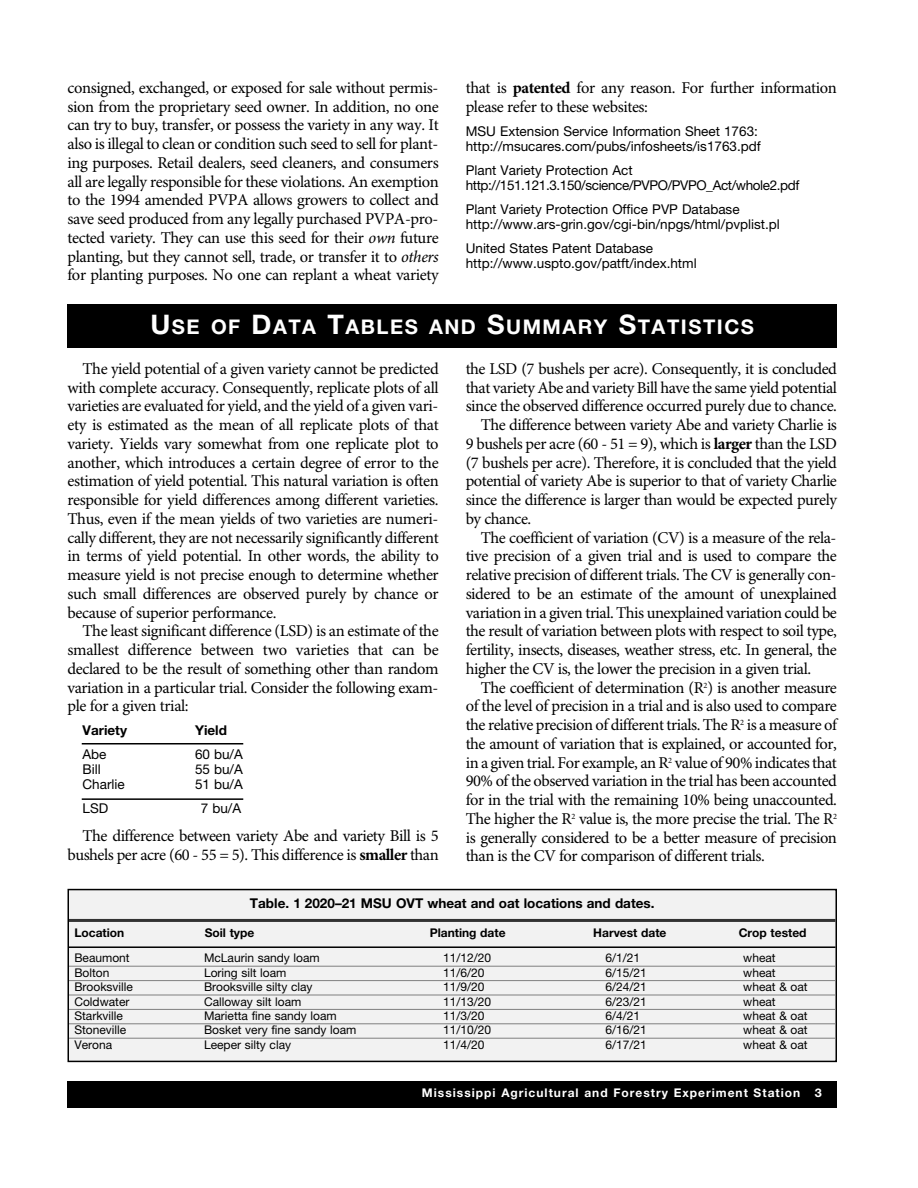
<style>
.page{position:relative;width:918px;height:1188px;background:#fff}
.page>*{position:absolute;margin:0;border:0;box-sizing:border-box;transform-origin:0 0}
.t1{font:700 20.25px "Helvetica Neue LT Std";letter-spacing:.075em;color:#fff}
.t2{font:16.5px/18.8px "Minion Pro";letter-spacing:-.03em;color:#000;text-align:justify}
.t3{font:13.5px "Helvetica Neue LT Std";color:#000}
.t4{font:700 13.5px "Helvetica Neue LT Std";color:#000}
.t5{font:13.5px "Helvetica Neue LT Std";letter-spacing:-.03em;color:#000}
.t6{font:12px "Helvetica Neue LT Std";color:#000}
.t7{font:700 12px "Helvetica Neue LT Std";letter-spacing:.085em;color:#fff}
.t8{font:700 12px "Helvetica Neue LT Std";color:#000}
.s1{font-style:italic}
.s2{font-weight:700}
.s3{font-size:27px}
</style>
<div class="page">
<hr style="left:82px;top:743px;width:161px;height:2px;background:#000">
<hr style="left:82px;top:798px;width:161px;height:2px;background:#000">
<div style="left:68px;top:1081px;width:769px;height:27px;background:#000"></div>
<div style="left:68px;top:305px;width:769px;height:43px;background:#000"></div>
<div style="left:69px;top:890px;width:767px;height:171px;background:#f2f2f2"></div>
<div style="left:68px;top:889px;width:769px;height:173px;border:2px solid #000"></div>
<hr style="left:69px;top:919px;width:767px;height:3px;background:#333">
<hr style="left:69px;top:946px;width:767px;height:2px;background:#000">
<hr style="left:69px;top:966px;width:767px;height:1px;background:#808080">
<hr style="left:69px;top:980px;width:767px;height:1px;background:#808080">
<hr style="left:69px;top:995px;width:767px;height:1px;background:#808080">
<hr style="left:69px;top:1009px;width:767px;height:1px;background:#808080">
<hr style="left:69px;top:1023px;width:767px;height:1px;background:#808080">
<hr style="left:69px;top:1038px;width:767px;height:1px;background:#808080">
<p class="t2" style="left:68px;top:80px;width:373px">consigned, exchanged, or exposed for sale without permis&shy;sion from the proprietary seed owner. In addition, no one can try to buy, transfer, or possess the variety in any way. It also is illegal to clean or condition such seed to sell for plant&shy;ing purposes. Retail dealers, seed cleaners, and consumers all are legally responsible for these violations. An exemption to the 1994 amended PVPA allows growers to collect and save seed produced from any legally purchased PVPA-pro&shy;tected variety. They can use this seed for their <span class="s1">own</span> future planting, but they cannot sell, trade, or transfer it to <span class="s1">others </span>for planting purposes. No one can replant a wheat variety</p>
<p class="t2" style="left:466px;top:80px;width:373px">that is <span class="s2">patented</span> for any reason. For further information please refer to these websites:</p>
<p class="t3" style="left:466px;top:126px;width:294px">MSU Extension Service Information Sheet 1763:</p>
<p class="t3" style="left:466px;top:141px;width:297px">http://msucares.com/pubs/infosheets/is1763.pdf</p>
<p class="t3" style="left:466px;top:165px;width:168px">Plant Variety Protection Act</p>
<p class="t5" style="left:466px;top:180px;width:335px">http://151.121.3.150/science/PVPO/PVPO_Act/whole2.pdf</p>
<p class="t3" style="left:466px;top:204px;width:275px">Plant Variety Protection Office PVP Database</p>
<p class="t3" style="left:466px;top:219px;width:316px">http://www.ars-grin.gov/cgi-bin/npgs/html/pvplist.pl</p>
<p class="t3" style="left:466px;top:243px;width:189px">United States Patent Database</p>
<p class="t3" style="left:466px;top:258px;width:232px">http://www.uspto.gov/patft/index.html</p>
<p class="t1" style="left:150px;top:320px;width:605px"><span class="s3">U</span>SE OF <span class="s3">D</span>ATA <span class="s3">T</span>ABLES AND <span class="s3">S</span>UMMARY <span class="s3">S</span>TATISTICS</p>
<p class="t2" style="left:68px;top:361px;width:373px;text-indent:15px">The yield potential of a given variety cannot be predicted with complete accuracy. Consequently, replicate plots of all varieties are evaluated for yield, and the yield of a given vari&shy;ety is estimated as the mean of all replicate plots of that variety. Yields vary somewhat from one replicate plot to another, which introduces a certain degree of error to the estimation of yield potential. This natural variation is often responsible for yield differences among different varieties.<br>Thus, even if the mean yields of two varieties are numeri&shy;cally different, they are not necessarily significantly different in terms of yield potential. In other words, the ability to measure yield is not precise enough to determine whether such small differences are observed purely by chance or because of superior performance.</p>
<p class="t2" style="left:68px;top:623px;width:373px;text-indent:15px">The least significant difference (LSD) is an estimate of the smallest difference between two varieties that can be declared to be the result of something other than random variation in a particular trial. Consider the following exam&shy;ple for a given trial:</p>
<p class="t4" style="left:83px;top:726px;width:46px">Variety</p>
<p class="t4" style="left:195px;top:726px;width:33px">Yield</p>
<p class="t3" style="left:83px;top:750px;width:26px">Abe</p>
<p class="t3" style="left:195px;top:750px;width:49px">60 bu/A</p>
<p class="t3" style="left:83px;top:765px;width:20px">Bill</p>
<p class="t3" style="left:195px;top:765px;width:49px">55 bu/A</p>
<p class="t3" style="left:83px;top:780px;width:44px">Charlie</p>
<p class="t3" style="left:195px;top:780px;width:49px">51 bu/A</p>
<p class="t3" style="left:83px;top:804px;width:27px">LSD</p>
<p class="t3" style="left:201px;top:804px;width:42px">7 bu/A</p>
<p class="t2" style="left:68px;top:828px;width:373px;text-align:right">The difference between variety Abe and variety Bill is 5 bushels per acre (60 - 55 = 5). This difference is <span class="s2">smaller</span> than</p>
<p class="t2" style="left:466px;top:361px;width:373px">the LSD (7 bushels per acre). Consequently, it is concluded that variety Abe and variety Bill have the same yield potential since the observed difference occurred purely due to chance.</p>
<p class="t2" style="left:466px;top:417px;width:373px;text-indent:15px">The difference between variety Abe and variety Charlie is 9 bushels per acre (60 - 51 = 9), which is <span class="s2">larger</span> than the LSD (7 bushels per acre). Therefore, it is concluded that the yield potential of variety Abe is superior to that of variety Charlie since the difference is larger than would be expected purely by chance.</p>
<p class="t2" style="left:466px;top:530px;width:373px;text-indent:15px">The coefficient of variation (CV) is a measure of the rela&shy;tive precision of a given trial and is used to compare the relative precision of different trials. The CV is generally con&shy;sidered to be an estimate of the amount of unexplained variation in a given trial. This unexplained variation could be the result of variation between plots with respect to soil type, fertility, insects, diseases, weather stress, etc. In general, the higher the CV is, the lower the precision in a given trial.</p>
<p class="t2" style="left:466px;top:680px;width:373px;text-indent:15px">The coefficient of determination (R<sup>2</sup>) is another measure of the level of precision in a trial and is also used to compare the relative precision of different trials. The R<sup>2</sup> is a measure of the amount of variation that is explained, or accounted for, in a given trial. For example, an R<sup>2</sup> value of 90% indicates that 90% of the observed variation in the trial has been accounted for in the trial with the remaining 10% being unaccounted.<br>The higher the R<sup>2</sup> value is, the more precise the trial. The R<sup>2 </sup>is generally considered to be a better measure of precision than is the CV for comparison of different trials.</p>
<p class="t4" style="left:250px;top:899px;width:406px">Table. 1 2020–21 MSU OVT wheat and oat locations and dates.</p>
<p class="t8" style="left:74px;top:929px;width:51px">Location</p>
<p class="t8" style="left:205px;top:929px;width:51px">Soil type</p>
<p class="t8" style="left:430px;top:929px;width:77px">Planting date</p>
<p class="t8" style="left:593px;top:929px;width:75px">Harvest date</p>
<p class="t8" style="left:739px;top:929px;width:69px">Crop tested</p>
<p class="t6" style="left:74px;top:954px;width:57px">Beaumont</p>
<p class="t6" style="left:204px;top:954px;width:117px">McLaurin sandy loam</p>
<p class="t6" style="left:443px;top:954px;width:50px">11/12/20</p>
<p class="t6" style="left:606px;top:954px;width:36px">6/1/21</p>
<p class="t6" style="left:743px;top:954px;width:34px">wheat</p>
<p class="t6" style="left:74px;top:968px;width:37px">Bolton</p>
<p class="t6" style="left:204px;top:968px;width:84px">Loring silt loam</p>
<p class="t6" style="left:443px;top:968px;width:43px">11/6/20</p>
<p class="t6" style="left:606px;top:968px;width:43px">6/15/21</p>
<p class="t6" style="left:743px;top:968px;width:34px">wheat</p>
<p class="t6" style="left:74px;top:983px;width:60px">Brooksville</p>
<p class="t6" style="left:204px;top:983px;width:110px">Brooksville silty clay</p>
<p class="t6" style="left:443px;top:983px;width:43px">11/9/20</p>
<p class="t6" style="left:606px;top:983px;width:43px">6/24/21</p>
<p class="t6" style="left:743px;top:983px;width:66px">wheat &amp; oat</p>
<p class="t6" style="left:74px;top:997px;width:57px">Coldwater</p>
<p class="t6" style="left:204px;top:997px;width:99px">Calloway silt loam</p>
<p class="t6" style="left:443px;top:997px;width:50px">11/13/20</p>
<p class="t6" style="left:606px;top:997px;width:43px">6/23/21</p>
<p class="t6" style="left:743px;top:997px;width:34px">wheat</p>
<p class="t6" style="left:74px;top:1011px;width:50px">Starkville</p>
<p class="t6" style="left:204px;top:1011px;width:134px">Marietta fine sandy loam</p>
<p class="t6" style="left:443px;top:1011px;width:43px">11/3/20</p>
<p class="t6" style="left:606px;top:1011px;width:36px">6/4/21</p>
<p class="t6" style="left:743px;top:1011px;width:66px">wheat &amp; oat</p>
<p class="t6" style="left:74px;top:1026px;width:53px">Stoneville</p>
<p class="t6" style="left:204px;top:1026px;width:154px">Bosket very fine sandy loam</p>
<p class="t6" style="left:443px;top:1026px;width:50px">11/10/20</p>
<p class="t6" style="left:606px;top:1026px;width:43px">6/16/21</p>
<p class="t6" style="left:743px;top:1026px;width:66px">wheat &amp; oat</p>
<p class="t6" style="left:74px;top:1040px;width:39px">Verona</p>
<p class="t6" style="left:204px;top:1040px;width:89px">Leeper silty clay</p>
<p class="t6" style="left:443px;top:1040px;width:43px">11/4/20</p>
<p class="t6" style="left:606px;top:1040px;width:43px">6/17/21</p>
<p class="t6" style="left:743px;top:1040px;width:66px">wheat &amp; oat</p>
<p class="t7" style="left:422px;top:1089px;width:402px">Mississippi Agricultural and Forestry Experiment Station 3</p>
</div>
